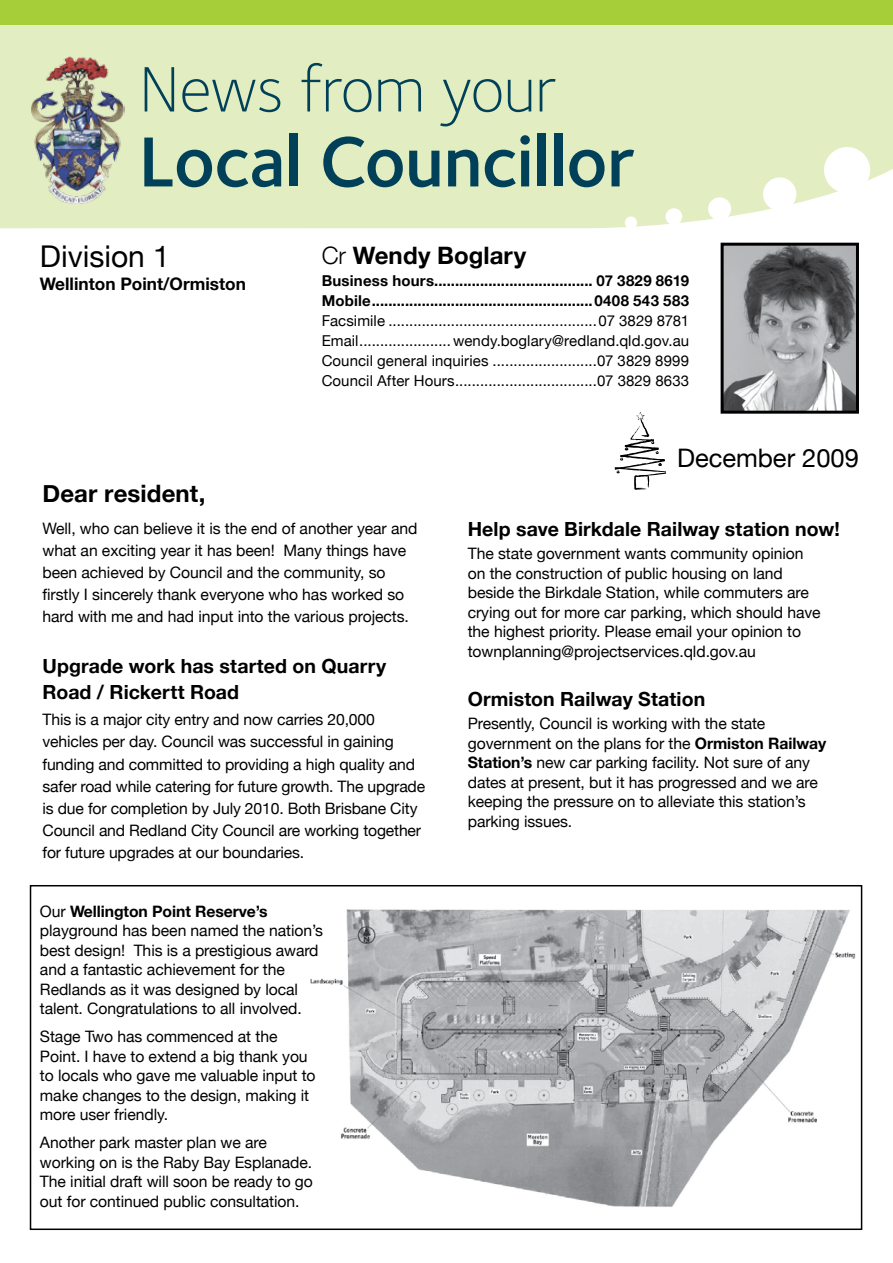
<style>
.page{position:relative;width:893px;height:1263px;background:#fff}
.page>*{position:absolute;margin:0;border:0;box-sizing:border-box;transform-origin:0 0}
.t1{font:600 73.35px "Foundry Sterling";letter-spacing:-.01em;color:#004159}
.t2{font:300 66.45px "Foundry Sterling";letter-spacing:-.02em;color:#004159}
.t3{font:30px "Helvetica Neue";color:#000}
.t4{font:25.5px "Helvetica Neue";color:#000}
.t5{font:700 24px "Helvetica Neue";letter-spacing:.005em;color:#000}
.t6{font:700 19.5px/26px "Helvetica Neue";letter-spacing:.005em;color:#000}
.t7{font:700 17.25px "Helvetica Neue";color:#000}
.t8{font:15.75px/19.5px "Helvetica Neue";letter-spacing:-.005em;color:#000}
.t9{font:15px/20.1px "Helvetica Neue";letter-spacing:.005em;color:#000;text-align:justify}
.t10{font:700 15px/20.1px "Helvetica Neue";letter-spacing:.015em;color:#000}
.s1{font-weight:300}
.s2{font-weight:700}
</style>
<div class="page">
<div style="left:0;top:16px;width:893px;height:247px;background:#e2edc1"></div>
<svg style="left:0;top:169px;width:893px;height:170px;fill:#fff"></svg>
<svg style="left:762px;top:177px;width:35px;height:34px"></svg>
<svg style="left:823px;top:147px;width:48px;height:47px"></svg>
<div style="left:625px;top:216px;width:12px;height:13px;background:#fff;border-radius:50%"></div>
<div style="left:665px;top:208px;width:17px;height:17px;background:#fff;border-radius:50%"></div>
<div style="left:708px;top:197px;width:23px;height:24px;background:#fff;border-radius:50%"></div>
<div style="left:0;top:0;width:893px;height:25px;background:#a6ce39"></div>
<img style="left:31px;top:56px;width:94px;height:148px">
<img style="left:725px;top:247px;width:130px;height:163px">
<div style="left:721px;top:243px;width:138px;height:171px;border:3px solid #000"></div>
<img style="left:310px;top:909px;width:546px;height:298px">
<div style="left:30px;top:885px;width:832px;height:345px;border:2px solid #000"></div>
<svg style="left:615px;top:412px;width:51px;height:78px"></svg>
<h2 class="t2" style="left:139px;top:51px;width:420px">News from your</h2>
<h1 class="t1" style="left:139px;top:118px;width:499px">Local Councillor</h1>
<h3 class="t3" style="left:40px;top:238px;width:132px">Division 1</h3>
<p class="t7" style="left:40px;top:273px;width:207px">Wellinton Point/Ormiston</p>
<h3 class="t5" style="left:322px;top:240px;width:206px"><span class="s1">Cr</span> Wendy Boglary</h3>
<p class="t10" style="left:322px;top:270px;width:369px">Business hours...................................... 07 3829 8619<br>Mobile.....................................................0408 543 583</p>
<p class="t9" style="left:322px;top:310px;width:369px">Facsimile ..................................................07 3829 8781<br>Email......................wendy.boglary@redland.qld.gov.au Council general inquiries .........................07 3829 8999<br>Council After Hours..................................07 3829 8633</p>
<h3 class="t4" style="left:677px;top:443px;width:183px">December 2009</h3>
<h3 class="t5" style="left:43px;top:478px;width:165px">Dear resident,</h3>
<p class="t8" style="left:43px;top:517px;width:376px;line-height:22px">Well, who can believe it is the end of another year and what an exciting year it has been! Many things have been achieved by Council and the community, so firstly I sincerely thank everyone who has worked so hard with me and had input into the various projects.</p>
<p class="t6" style="left:43px;top:653px;width:345px">Upgrade work has started on Quarry<br>Road / Rickertt Road</p>
<p class="t8" style="left:43px;top:709px;width:384px;line-height:22px">This is a major city entry and now carries 20,000 vehicles per day. Council was successful in gaining funding and committed to providing a high quality and safer road while catering for future growth. The upgrade is due for completion by July 2010. Both Brisbane City Council and Redland City Council are working together for future upgrades at our boundaries.</p>
<p class="t8" style="left:40px;top:901px;width:285px">Our <span class="s2">Wellington Point Reserve’s </span>playground has been named the nation’s best design! This is a prestigious award and a fantastic achievement for the Redlands as it was designed by local talent. Congratulations to all involved.</p>
<p class="t8" style="left:40px;top:1027px;width:277px">Stage Two has commenced at the<br>Point. I have to extend a big thank you to locals who gave me valuable input to make changes to the design, making it more user friendly.</p>
<p class="t8" style="left:40px;top:1133px;width:274px">Another park master plan we are working on is the Raby Bay Esplanade.<br>The initial draft will soon be ready to go out for continued public consultation.</p>
<p class="t6" style="left:468px;top:515px;width:373px">Help save Birkdale Railway station now!</p>
<p class="t8" style="left:468px;top:544px;width:354px">The state government wants community opinion on the construction of public housing on land beside the Birkdale Station, while commuters are crying out for more car parking, which should have the highest priority. Please email your opinion to townplanning@projectservices.qld.gov.au</p>
<p class="t6" style="left:468px;top:685px;width:239px">Ormiston Railway Station</p>
<p class="t8" style="left:468px;top:714px;width:360px">Presently, Council is working with the state government on the plans for the <span class="s2">Ormiston Railway Station’s</span> new car parking facility. Not sure of any dates at present, but it has progressed and we are keeping the pressure on to alleviate this station’s parking issues.</p>
</div>
